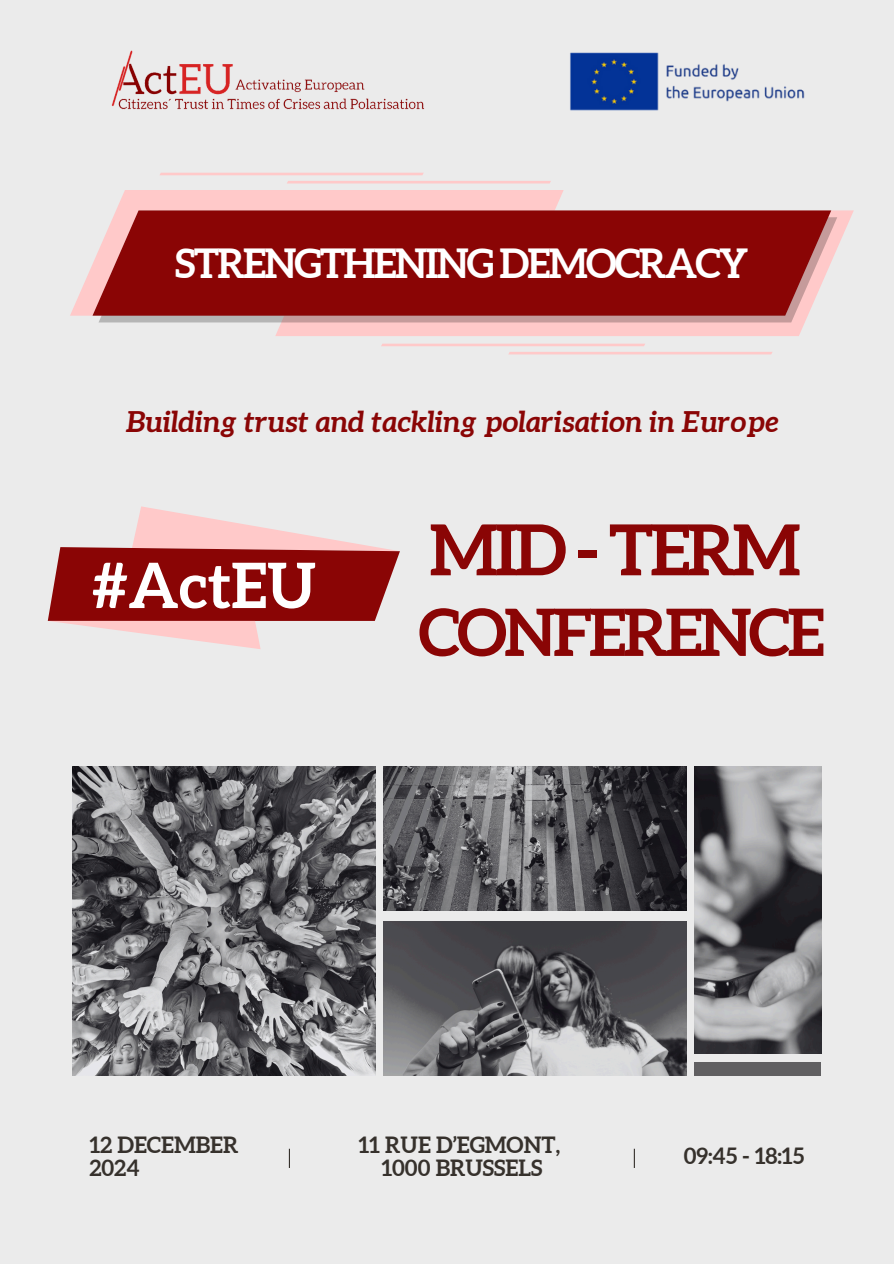
<style>
.page{position:relative;width:894px;height:1264px;background:#fff}
.page>*{position:absolute;margin:0;border:0;box-sizing:border-box;transform-origin:0 0}
.t1{font:700 70.35px "Aleo";letter-spacing:-.045em;color:#8a0505}
.t2{font:700 65.25px "Aleo";letter-spacing:-.045em;color:#8a0505}
.t3{font:700 62.55px "Aleo";color:#fff}
.t4{font:700 40.2px "Aleo";letter-spacing:-.045em;color:#fff}
.t5{font:italic 700 29.1px "Aleo";color:#8a0505}
.t6{font:700 22.35px/23.7px "Aleo";color:#36312c}
</style>
<div class="page">
<div style="left:0;top:0;width:893px;height:1263px;background:#ebebeb"></div>
<img style="left:570px;top:52px;width:235px;height:59px">
<img style="left:111px;top:50px;width:314px;height:60px">
<svg style="left:70px;top:190px;width:493px;height:126px;fill:#ffc9c9"></svg>
<svg style="left:275px;top:210px;width:578px;height:126px;fill:#ffc9c9"></svg>
<svg style="left:99px;top:217px;width:738px;height:105px;background:#c8abab"></svg>
<svg style="left:92px;top:210px;width:739px;height:106px;background:#901212"></svg>
<svg style="left:287px;top:181px;width:264px;height:2px"></svg>
<svg style="left:160px;top:173px;width:263px;height:2px"></svg>
<svg style="left:509px;top:352px;width:263px;height:2px"></svg>
<svg style="left:381px;top:343px;width:264px;height:3px"></svg>
<svg style="left:48px;top:506px;width:352px;height:143px"></svg>
<div style="left:694px;top:1062px;width:127px;height:13px;background:#605f61"></div>
<img style="left:72px;top:766px;width:303px;height:309px">
<img style="left:694px;top:766px;width:127px;height:287px">
<img style="left:383px;top:766px;width:303px;height:144px">
<img style="left:383px;top:921px;width:303px;height:154px">
<svg style="left:633px;top:1149px;width:1px;height:18px"></svg>
<svg style="left:289px;top:1148px;width:1px;height:19px"></svg>
<h4 class="t4" style="left:175px;top:240px;width:574px">STRENGTHENING DEMOCRACY</h4>
<h2 class="t5" style="left:125px;top:404px;width:655px">Building trust and tackling polarisation in Europe</h2>
<p class="t3" style="left:92px;top:549px;width:225px">#ActEU</p>
<p class="t1" style="left:429px;top:509px;width:373px">MID - TERM</p>
<p class="t2" style="left:418px;top:594px;width:407px">CONFERENCE</p>
<p class="t6" style="left:89px;top:1132px;width:151px">12 DECEMBER<br>2024</p>
<p class="t6" style="left:358px;top:1132px;width:203px">11 RUE D’EGMONT,</p>
<p class="t6" style="left:381px;top:1156px;width:162px">1000 BRUSSELS</p>
<p class="t6" style="left:683px;top:1143px;width:122px">09:45 - 18:15</p>
</div>
